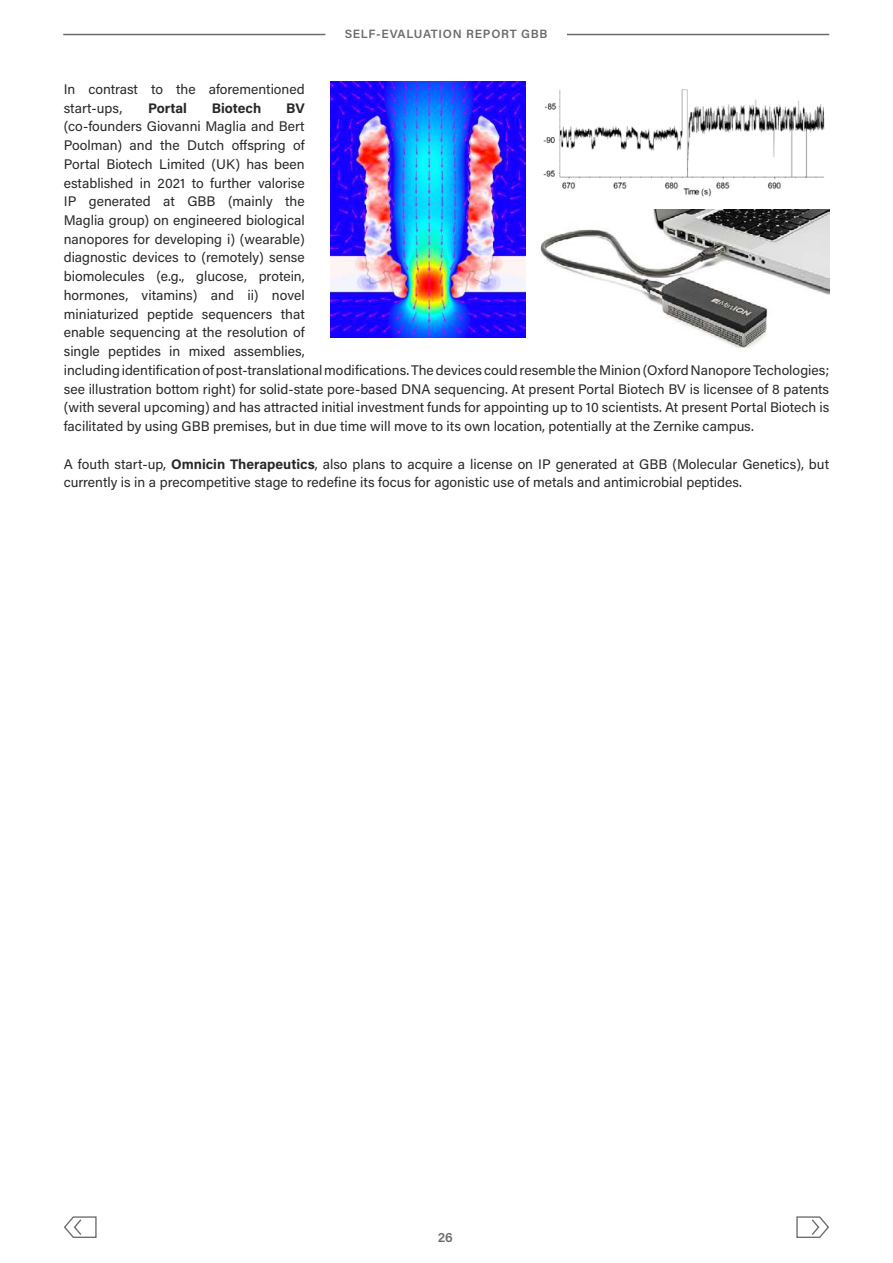
<style>
.page{position:relative;width:893px;height:1263px;background:#fff}
.page>*{position:absolute;margin:0;border:0;box-sizing:border-box;transform-origin:0 0}
.t1{font:13.8px/18.8px "Acumin Pro";color:#282828}
.t2{font:700 13.8px "Acumin Pro";color:#282828}
.t3{font:600 13.5px "Acumin Pro";color:#6b6c6d}
.t4{font:600 12px "Acumin Pro";letter-spacing:.06em;color:#6b6c6d}
.s1{font-weight:700}
</style>
<div class="page">
<hr style="left:63px;top:34px;width:262px;height:1px;background:#6b6c6d">
<hr style="left:567px;top:34px;width:262px;height:1px;background:#6b6c6d">
<svg style="left:64px;top:1216px;width:33px;height:22px"></svg>
<svg style="left:796px;top:1216px;width:33px;height:22px"></svg>
<img style="left:540px;top:210px;width:289px;height:138px">
<img style="left:330px;top:82px;width:196px;height:256px">
<img style="left:543px;top:89px;width:282px;height:108px">
<p class="t4" style="left:345px;top:25px;width:204px">SELF-EVALUATION REPORT GBB</p>
<p class="t1" style="left:64px;top:79px;width:242px">In contrast to the aforementioned start-ups,</p>
<p class="t2" style="left:148px;top:98px;width:40px">Portal</p>
<p class="t2" style="left:212px;top:98px;width:51px">Biotech</p>
<p class="t2" style="left:286px;top:98px;width:20px">BV</p>
<p class="t1" style="left:64px;top:116px;width:767px">(co-founders Giovanni Maglia and Bert<br>Poolman) and the Dutch offspring of<br>Portal Biotech Limited (UK) has been<br>established in 2021 to further valorise<br>IP generated at GBB (mainly the<br>Maglia group) on engineered biological<br>nanopores for developing i) (wearable)<br>diagnostic devices to (remotely) sense<br>biomolecules (e.g., glucose, protein,<br>hormones, vitamins) and ii) novel<br>miniaturized peptide sequencers that<br>enable sequencing at the resolution of<br>single peptides in mixed assemblies,<br>including identification of post-translational modifications. The devices could resemble the Minion (Oxford Nanopore Techologies; see illustration bottom right) for solid-state pore-based DNA sequencing. At present Portal Biotech BV is licensee of 8 patents (with several upcoming) and has attracted initial investment funds for appointing up to 10 scientists. At present Portal Biotech is facilitated by using GBB premises, but in due time will move to its own location, potentially at the Zernike campus.</p>
<p class="t1" style="left:64px;top:454px;width:767px">A fouth start-up, <span class="s1">Omnicin Therapeutics</span>, also plans to acquire a license on IP generated at GBB (Molecular Genetics), but currently is in a precompetitive stage to redefine its focus for agonistic use of metals and antimicrobial peptides.</p>
<p class="t3" style="left:438px;top:1228px;width:17px">26</p>
</div>
